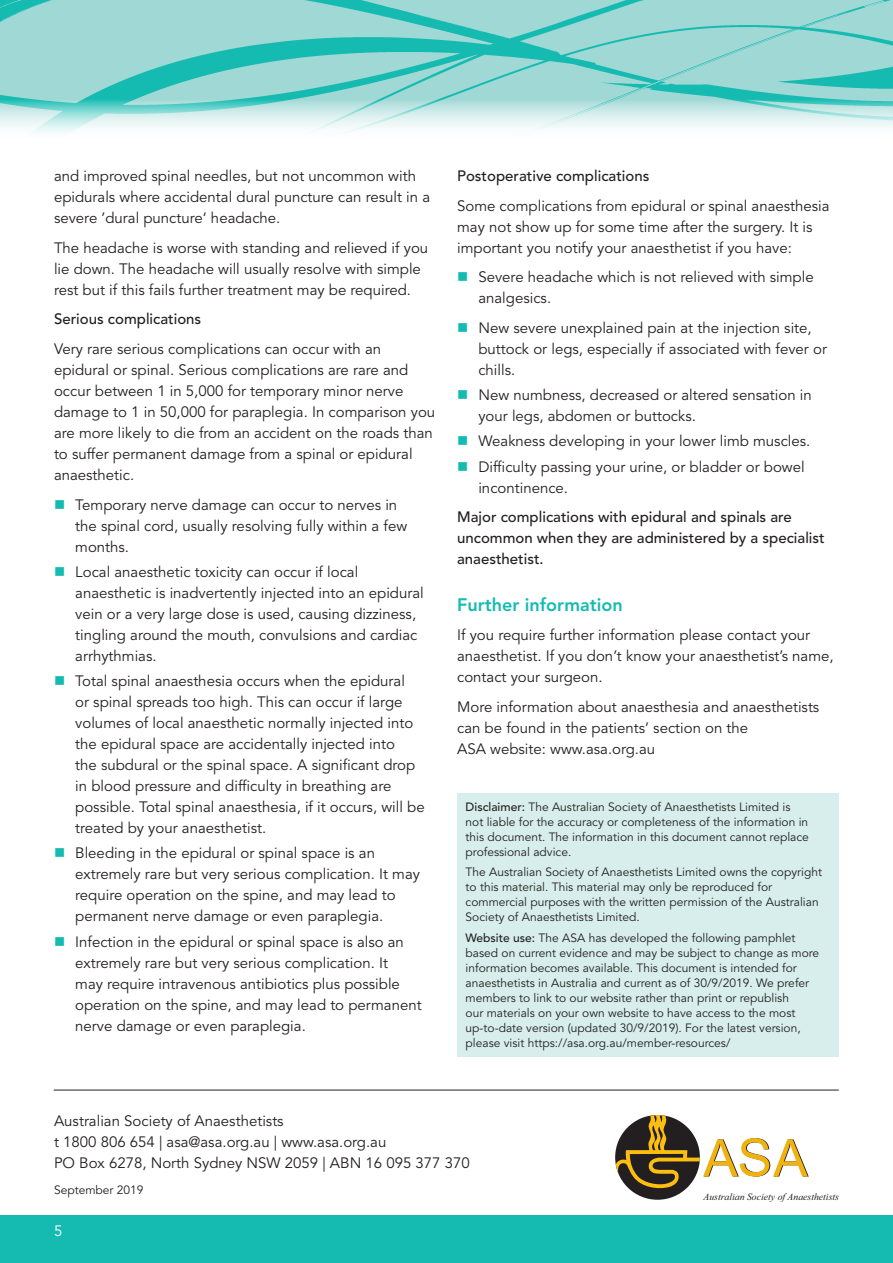
<style>
.page{position:relative;width:893px;height:1263px;background:#fff}
.page>*{position:absolute;margin:0;border:0;box-sizing:border-box;transform-origin:0 0}
.Body{font:800 18px "Avenir LT Std";color:#15bbb1}
.Body-2{font:15px/21px "Avenir LT Std";color:#231f20}
.Body-3{font:500 15px/21px "Avenir LT Std";color:#231f20}
.t1{font:15px "Avenir LT Std";color:#fff}
.Body-4{font:12px/15px "Avenir LT Std";color:#231f20}
.t2{font:italic 9.75px "Times New Roman";color:#231f20}
.s1{color:#15bbb1}
.s2{font-weight:500}
</style>
<div class="page">
<img style="left:0;top:0;width:893px;height:133px">
<div style="left:0;top:1215px;width:893px;height:48px;background:#15bbb1"></div>
<div style="left:615px;top:1115px;width:85px;height:85px;background:#231f20;border-radius:50%"></div>
<svg style="left:615px;top:1115px;width:194px;height:75px"></svg>
<hr style="left:54px;top:1090px;width:785px;height:1px;background:#231f20">
<div style="left:457px;top:794px;width:382px;height:263px;background:#d7eeec"></div>
<p class="Body-2" style="left:54px;top:166px;width:378px">and improved spinal needles, but not uncommon with epidurals where accidental dural puncture can result in a severe ’dural puncture‘ headache.</p>
<p class="Body-2" style="left:54px;top:238px;width:376px">The headache is worse with standing and relieved if you lie down. The headache will usually resolve with simple rest but if this fails further treatment may be required.</p>
<p class="Body-3" style="left:54px;top:309px;width:149px">Serious complications</p>
<p class="Body-2" style="left:54px;top:339px;width:383px">Very rare serious complications can occur with an epidural or spinal. Serious complications are rare and occur between 1 in 5,000 for temporary minor nerve damage to 1 in 50,000 for paraplegia. In comparison you are more likely to die from an accident on the roads than to suffer permanent damage from a spinal or epidural anaesthetic.</p>
<p class="Body-2" style="left:75px;top:494px;width:333px;text-indent:-21px"><span class="s1">■</span> Temporary nerve damage can occur to nerves in the spinal cord, usually resolving fully within a few months.</p>
<p class="Body-2" style="left:75px;top:561px;width:350px;text-indent:-21px"><span class="s1">■</span> Local anaesthetic toxicity can occur if local anaesthetic is inadvertently injected into an epidural vein or a very large dose is used, causing dizziness, tingling around the mouth, convulsions and cardiac arrhythmias.</p>
<p class="Body-2" style="left:75px;top:671px;width:351px;text-indent:-21px"><span class="s1">■</span> Total spinal anaesthesia occurs when the epidural<br>or spinal spreads too high. This can occur if large volumes of local anaesthetic normally injected into the epidural space are accidentally injected into<br>the subdural or the spinal space. A significant drop in blood pressure and difficulty in breathing are possible. Total spinal anaesthesia, if it occurs, will be treated by your anaesthetist.</p>
<p class="Body-2" style="left:75px;top:843px;width:346px;text-indent:-21px"><span class="s1">■</span> Bleeding in the epidural or spinal space is an extremely rare but very serious complication. It may require operation on the spine, and may lead to permanent nerve damage or even paraplegia.</p>
<p class="Body-2" style="left:75px;top:931px;width:348px;text-indent:-21px"><span class="s1">■</span> Infection in the epidural or spinal space is also an extremely rare but very serious complication. It<br>may require intravenous antibiotics plus possible operation on the spine, and may lead to permanent nerve damage or even paraplegia.</p>
<p class="Body-3" style="left:457px;top:166px;width:194px">Postoperative complications</p>
<p class="Body-2" style="left:457px;top:196px;width:374px">Some complications from epidural or spinal anaesthesia may not show up for some time after the surgery. It is important you notify your anaesthetist if you have:</p>
<p class="Body-2" style="left:478px;top:267px;width:337px;text-indent:-21px"><span class="s1">■</span> Severe headache which is not relieved with simple analgesics.</p>
<p class="Body-2" style="left:478px;top:318px;width:350px;text-indent:-21px"><span class="s1">■</span> New severe unexplained pain at the injection site, buttock or legs, especially if associated with fever or chills.</p>
<p class="Body-2" style="left:478px;top:385px;width:335px;text-indent:-21px"><span class="s1">■</span> New numbness, decreased or altered sensation in your legs, abdomen or buttocks.</p>
<p class="Body-2" style="left:457px;top:431px;width:355px"><span class="s1">■</span> Weakness developing in your lower limb muscles.</p>
<p class="Body-2" style="left:478px;top:456px;width:328px;text-indent:-21px"><span class="s1">■</span> Difficulty passing your urine, or bladder or bowel incontinence.</p>
<p class="Body-3" style="left:457px;top:507px;width:369px">Major complications with epidural and spinals are uncommon when they are administered by a specialist anaesthetist.</p>
<p class="Body" style="left:457px;top:594px;width:167px">Further information</p>
<p class="Body-2" style="left:457px;top:625px;width:378px">If you require further information please contact your anaesthetist. If you don’t know your anaesthetist’s name, contact your surgeon.</p>
<p class="Body-2" style="left:457px;top:696px;width:364px">More information about anaesthesia and anaesthetists can be found in the patients’ section on the<br>ASA website: www.asa.org.au</p>
<p class="Body-4" style="left:466px;top:800px;width:345px"><span class="s2">Disclaimer:</span> The Australian Society of Anaesthetists Limited is not liable for the accuracy or completeness of the information in this document. The information in this document cannot replace professional advice.</p>
<p class="Body-4" style="left:466px;top:864px;width:358px">The Australian Society of Anaesthetists Limited owns the copyright to this material. This material may only be reproduced for commercial purposes with the written permission of the Australian Society of Anaesthetists Limited.</p>
<p class="Body-4" style="left:466px;top:931px;width:355px"><span class="s2">Website use:</span> The ASA has developed the following pamphlet based on current evidence and may be subject to change as more information becomes available. This document is intended for anaesthetists in Australia and current as of 30/9/2019. We prefer members to link to our website rather than print or republish<br>our materials on your own website to have access to the most up-to-date version (updated 30/9/2019). For the latest version, please visit https://asa.org.au/member-resources/</p>
<p class="Body-2" style="left:54px;top:1111px;width:231px">Australian Society of Anaesthetists</p>
<p class="Body-2" style="left:54px;top:1132px;width:417px">t 1800 806 654 | asa@asa.org.au | www.asa.org.au<br>PO Box 6278, North Sydney NSW 2059 | ABN 16 095 377 370</p>
<p class="Body-4" style="left:54px;top:1182px;width:91px">September 2019</p>
<p class="t1" style="left:54px;top:1222px;width:10px">5</p>
<p class="t2" style="left:703px;top:1189px;width:137px">Australian Society of Anaesthetists</p>
</div>
